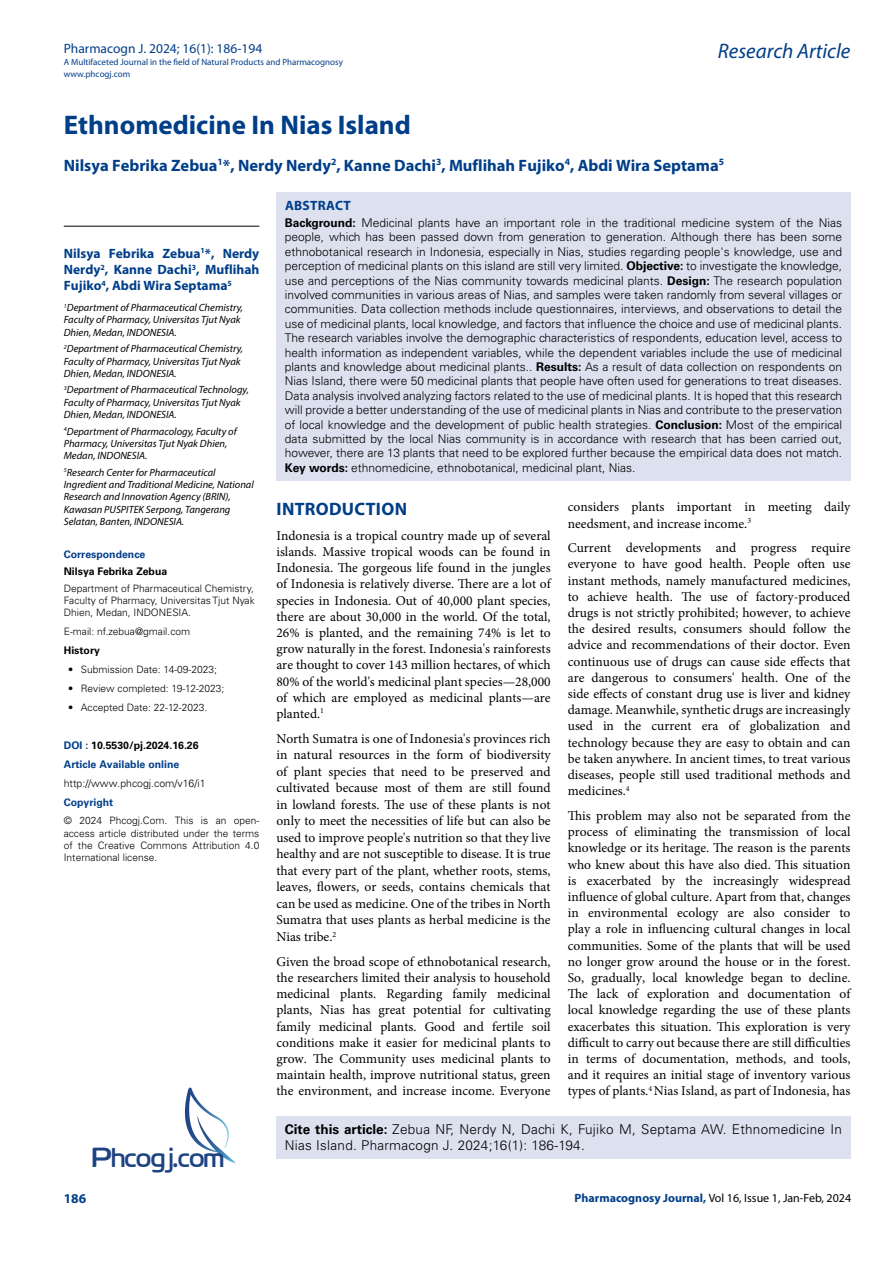
<style>
.page{position:relative;width:893px;height:1263px;background:#fff}
.page>*{position:absolute;margin:0;border:0;box-sizing:border-box;transform-origin:0 0}
.t1{font:27.6px "Cloud World";color:#1e4384}
.t2{font:700 27px "Myriad Pro";color:#003e88}
.t3{font:italic 21px "Myriad Pro";color:#003e88}
.t4{font:700 18px "Myriad Pro";letter-spacing:.015em;color:#003e88}
.t5{font:700 16.5px "Myriad Pro";color:#003e88}
.t6{font:13.5px/16.2px "Minion Pro";color:#000;text-align:justify}
.t7{font:300 13.5px/16.2px "Univers LT Std";letter-spacing:.02em;color:#000}
.t8{font:700 13.5px/16.2px "Myriad Pro";color:#003e88;text-align:justify}
.t9{font:13.5px "Myriad Pro";color:#003e88}
.t10{font:700 13.5px "Myriad Pro";letter-spacing:.02em;color:#003e88}
.t11{font:300 12px/14.4px "Univers LT Std";color:#000;text-align:justify}
.t12{font:12px "Myriad Pro";color:#000}
.t13{font:italic 10.5px/12.3px "Myriad Pro";color:#000}
.t14{font:700 10.5px/18.9px "Univers LT Std";color:#003e88}
.t15{font:300 10.5px "Univers LT Std";color:#000}
.t16{font:700 10.5px "Univers LT Std";color:#000}
.t17{font:300 10.2px/12.3px "Univers LT Std";color:#000;text-align:justify}
.t18{font:9px/12px "Myriad Pro";color:#003e88}
.s1{color:#000}
.s2{font-weight:700}
.s3{font-weight:700;color:#003e88}
</style>
<div class="page">
<div style="left:276px;top:1115px;width:574px;height:43px;background:#dde0ef"></div>
<svg style="left:185px;top:1087px;width:51px;height:76px"></svg>
<div style="left:276px;top:192px;width:575px;height:288px;background:#dde0ef"></div>
<hr style="left:64px;top:226px;width:195px;height:1px;background:#000">
<p class="t9" style="left:64px;top:40px;width:200px">Pharmacogn J. 2024; 16(1): 186-194</p>
<p class="t18" style="left:64px;top:55px;width:281px">A Multifaceted Journal in the field of Natural Products and Pharmacognosy www.phcogj.com</p>
<h3 class="t3" style="left:718px;top:38px;width:134px">Research Article</h3>
<h2 class="t2" style="left:64px;top:107px;width:349px">Ethnomedicine In Nias Island</h2>
<p class="t5" style="left:64px;top:154px;width:662px">Nilsya Febrika Zebua<sup>1</sup>*, Nerdy Nerdy<sup>2</sup>, Kanne Dachi<sup>3</sup>, Muflihah Fujiko<sup>4</sup>, Abdi Wira Septama<sup>5</sup></p>
<p class="t8" style="left:64px;top:245px;width:197px">Nilsya Febrika Zebua<sup>1</sup>*, Nerdy Nerdy<sup>2</sup>, Kanne Dachi<sup>3</sup>, Muflihah Fujiko<sup>4</sup>, Abdi Wira Septama<sup>5</sup></p>
<p class="t13" style="left:64px;top:301px;width:181px"><sup>1</sup>Department of Pharmaceutical Chemistry,<br>Faculty of Pharmacy, Universitas Tjut Nyak<br>Dhien, Medan, INDONESIA.</p>
<p class="t13" style="left:64px;top:342px;width:181px"><sup>2</sup>Department of Pharmaceutical Chemistry,<br>Faculty of Pharmacy, Universitas Tjut Nyak<br>Dhien, Medan, INDONESIA.</p>
<p class="t13" style="left:64px;top:384px;width:187px"><sup>3</sup>Department of Pharmaceutical Technology,<br>Faculty of Pharmacy, Universitas Tjut Nyak<br>Dhien, Medan, INDONESIA.</p>
<p class="t13" style="left:64px;top:425px;width:174px"><sup>4</sup>Department of Pharmacology, Faculty of<br>Pharmacy, Universitas Tjut Nyak Dhien,<br>Medan, INDONESIA.</p>
<p class="t13" style="left:64px;top:466px;width:192px"><sup>5</sup>Research Center for Pharmaceutical Ingredient and Traditional Medicine, National Research and Innovation Agency (BRIN), Kawasan PUSPITEK Serpong, Tangerang Selatan, Banten, INDONESIA.</p>
<p class="t14" style="left:64px;top:545px;width:83px">Correspondence</p>
<p class="t16" style="left:64px;top:565px;width:105px">Nilsya Febrika Zebua</p>
<p class="t17" style="left:64px;top:582px;width:193px">Department of Pharmaceutical Chemistry, Faculty of Pharmacy, Universitas Tjut Nyak Dhien, Medan, INDONESIA.</p>
<p class="t17" style="left:64px;top:626px;width:128px">E-mail: nf.zebua@gmail.com</p>
<p class="t16" style="left:64px;top:644px;width:38px">History</p>
<p class="t17" style="left:68px;top:663px;width:150px">• Submission Date: 14-09-2023;</p>
<p class="t17" style="left:68px;top:682px;width:158px">• Review completed: 19-12-2023;</p>
<p class="t17" style="left:68px;top:701px;width:141px">• Accepted Date: 22-12-2023.</p>
<p class="t14" style="left:64px;top:735px;width:136px">DOI : <span class="s1">10.5530/pj.2024.16.26<br></span>Article Available online</p>
<p class="t15" style="left:64px;top:776px;width:143px">http://www.phcogj.com/v16/i1</p>
<p class="t14" style="left:64px;top:792px;width:51px">Copyright</p>
<p class="t17" style="left:64px;top:814px;width:197px">© 2024 Phcogj.Com. This is an open&shy;access article distributed under the terms of the Creative Commons Attribution 4.0<br>International license.</p>
<h1 class="t1" style="left:92px;top:1136px;width:134px">Phcogj.com</h1>
<p class="t8" style="left:64px;top:1190px;width:24px">186</p>
<p class="t10" style="left:285px;top:197px;width:67px">ABSTRACT</p>
<p class="t11" style="left:285px;top:215px;width:559px"><span class="s2">Background:</span> Medicinal plants have an important role in the traditional medicine system of the Nias people, which has been passed down from generation to generation. Although there has been some ethnobotanical research in Indonesia, especially in Nias, studies regarding people's knowledge, use and perception of medicinal plants on this island are still very limited. <span class="s2">Objective:</span> to investigate the knowledge, use and perceptions of the Nias community towards medicinal plants. <span class="s2">Design:</span> The research population involved communities in various areas of Nias, and samples were taken randomly from several villages or communities. Data collection methods include questionnaires, interviews, and observations to detail the use of medicinal plants, local knowledge, and factors that influence the choice and use of medicinal plants.<br>The research variables involve the demographic characteristics of respondents, education level, access to health information as independent variables, while the dependent variables include the use of medicinal plants and knowledge about medicinal plants.. <span class="s2">Results:</span> As a result of data collection on respondents on Nias Island, there were 50 medicinal plants that people have often used for generations to treat diseases.<br>Data analysis involved analyzing factors related to the use of medicinal plants. It is hoped that this research will provide a better understanding of the use of medicinal plants in Nias and contribute to the preservation of local knowledge and the development of public health strategies. <span class="s2">Conclusion:</span> Most of the empirical data submitted by the local Nias community is in accordance with research that has been carried out, however, there are 13 plants that need to be explored further because the empirical data does not match.<br><span class="s2">Key words:</span> ethnomedicine, ethnobotanical, medicinal plant, Nias.</p>
<h3 class="t4" style="left:277px;top:497px;width:132px">INTRODUCTION</h3>
<p class="t6" style="left:276px;top:527px;width:276px">Indonesia is a tropical country made up of several islands. Massive tropical woods can be found in Indonesia. The gorgeous life found in the jungles of Indonesia is relatively diverse. There are a lot of species in Indonesia. Out of 40,000 plant species, there are about 30,000 in the world. Of the total, 26% is planted, and the remaining 74% is let to grow naturally in the forest. Indonesia's rainforests are thought to cover 143 million hectares, of which 80% of the world's medicinal plant species—28,000 of which are employed as medicinal plants—are planted.<sup>1</sup></p>
<p class="t6" style="left:276px;top:730px;width:276px">North Sumatra is one of Indonesia's provinces rich in natural resources in the form of biodiversity of plant species that need to be preserved and cultivated because most of them are still found in lowland forests. The use of these plants is not only to meet the necessities of life but can also be used to improve people's nutrition so that they live healthy and are not susceptible to disease. It is true that every part of the plant, whether roots, stems, leaves, flowers, or seeds, contains chemicals that can be used as medicine. One of the tribes in North Sumatra that uses plants as herbal medicine is the Nias tribe.<sup>2</sup></p>
<p class="t6" style="left:276px;top:953px;width:276px">Given the broad scope of ethnobotanical research, the researchers limited their analysis to household medicinal plants. Regarding family medicinal plants, Nias has great potential for cultivating family medicinal plants. Good and fertile soil conditions make it easier for medicinal plants to grow. The Community uses medicinal plants to maintain health, improve nutritional status, green the environment, and increase income. Everyone</p>
<p class="t6" style="left:568px;top:499px;width:284px">considers plants important in meeting daily needsment, and increase income.<sup>3</sup></p>
<p class="t6" style="left:568px;top:540px;width:284px">Current developments and progress require everyone to have good health. People often use instant methods, namely manufactured medicines, to achieve health. The use of factory-produced drugs is not strictly prohibited; however, to achieve the desired results, consumers should follow the advice and recommendations of their doctor. Even continuous use of drugs can cause side effects that are dangerous to consumers' health. One of the side effects of constant drug use is liver and kidney damage. Meanwhile, synthetic drugs are increasingly used in the current era of globalization and technology because they are easy to obtain and can be taken anywhere. In ancient times, to treat various diseases, people still used traditional methods and medicines.<sup>4</sup></p>
<p class="t6" style="left:568px;top:808px;width:284px">This problem may also not be separated from the process of eliminating the transmission of local knowledge or its heritage. The reason is the parents who knew about this have also died. This situation is exacerbated by the increasingly widespread influence of global culture. Apart from that, changes in environmental ecology are also consider to play a role in influencing cultural changes in local communities. Some of the plants that will be used no longer grow around the house or in the forest.<br>So, gradually, local knowledge began to decline.<br>The lack of exploration and documentation of local knowledge regarding the use of these plants exacerbates this situation. This exploration is very difficult to carry out because there are still difficulties in terms of documentation, methods, and tools, and it requires an initial stage of inventory various types of plants.<sup>4</sup> Nias Island, as part of Indonesia, has</p>
<p class="t7" style="left:285px;top:1121px;width:559px"><span class="s2">Cite this article:</span> Zebua NF, Nerdy N, Dachi K, Fujiko M, Septama AW. Ethnomedicine In<br>Nias Island. Pharmacogn J. 2024;16(1): 186-194.</p>
<p class="t12" style="left:574px;top:1190px;width:278px"><span class="s3">Pharmacognosy Journal,</span> Vol 16, Issue 1, Jan-Feb, 2024</p>
</div>
